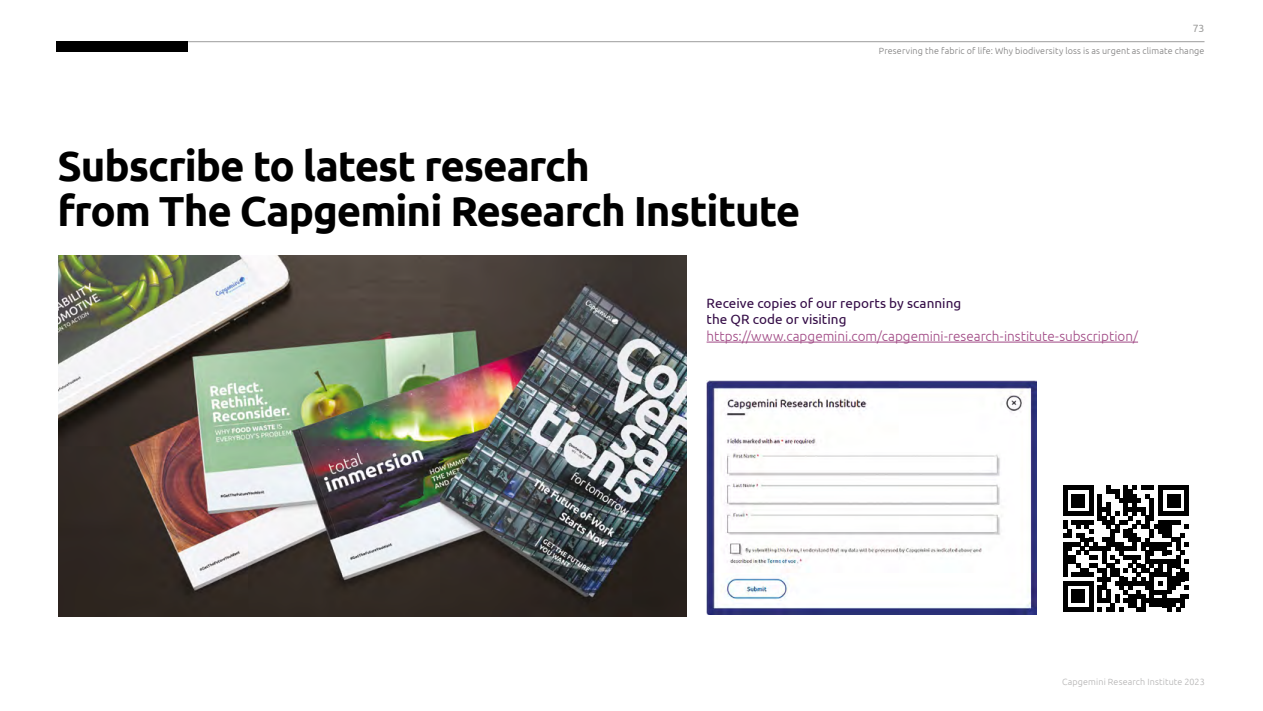
<style>
.page{position:relative;width:1263px;height:711px;background:#fff}
.page>*{position:absolute;margin:0;border:0;box-sizing:border-box;transform-origin:0 0}
.t1{font:700 42px/45px "Ubuntu";letter-spacing:-.025em;color:#000}
.t2{font:300 13.5px "Ubuntu";color:#a04884}
.t3{font:13.5px/16.2px "Ubuntu";letter-spacing:.005em;color:#340c46}
.t4{font:10.5px "Ubuntu";color:#9d9d9c}
.t5{font:300 9px "Ubuntu";letter-spacing:.015em;color:#7c7b7b}
.t6{font:300 9px "Ubuntu";letter-spacing:.015em;color:#b3b2b2}
</style>
<div class="page">
<img style="left:58px;top:255px;width:628px;height:361px">
<img style="left:707px;top:380px;width:329px;height:234px">
<svg style="left:1063px;top:485px;width:126px;height:126px"></svg>
<hr style="left:707px;top:341px;width:431px;height:1px;background:#a04884">
<hr style="left:57px;top:41px;width:1147px;height:1px;background:#9d9d9c">
<div style="left:56px;top:41px;width:131px;height:11px;background:#000"></div>
<p class="t4" style="left:1193px;top:21px;width:13px">73</p>
<h1 class="t1" style="left:57px;top:143px;width:744px">Subscribe to latest research<br>from The Capgemini Research Institute</h1>
<p class="t5" style="left:879px;top:45px;width:327px">Preserving the fabric of life: Why biodiversity loss is as urgent as climate change</p>
<h2 class="t3" style="left:707px;top:295px;width:256px">Receive copies of our reports by scanning the QR code or visiting</h2>
<h2 class="t2" style="left:707px;top:327px;width:433px">https://www.capgemini.com/capgemini-research-institute-subscription/</h2>
<p class="t6" style="left:1062px;top:676px;width:144px">Capgemini Research Institute 2023</p>
</div>
